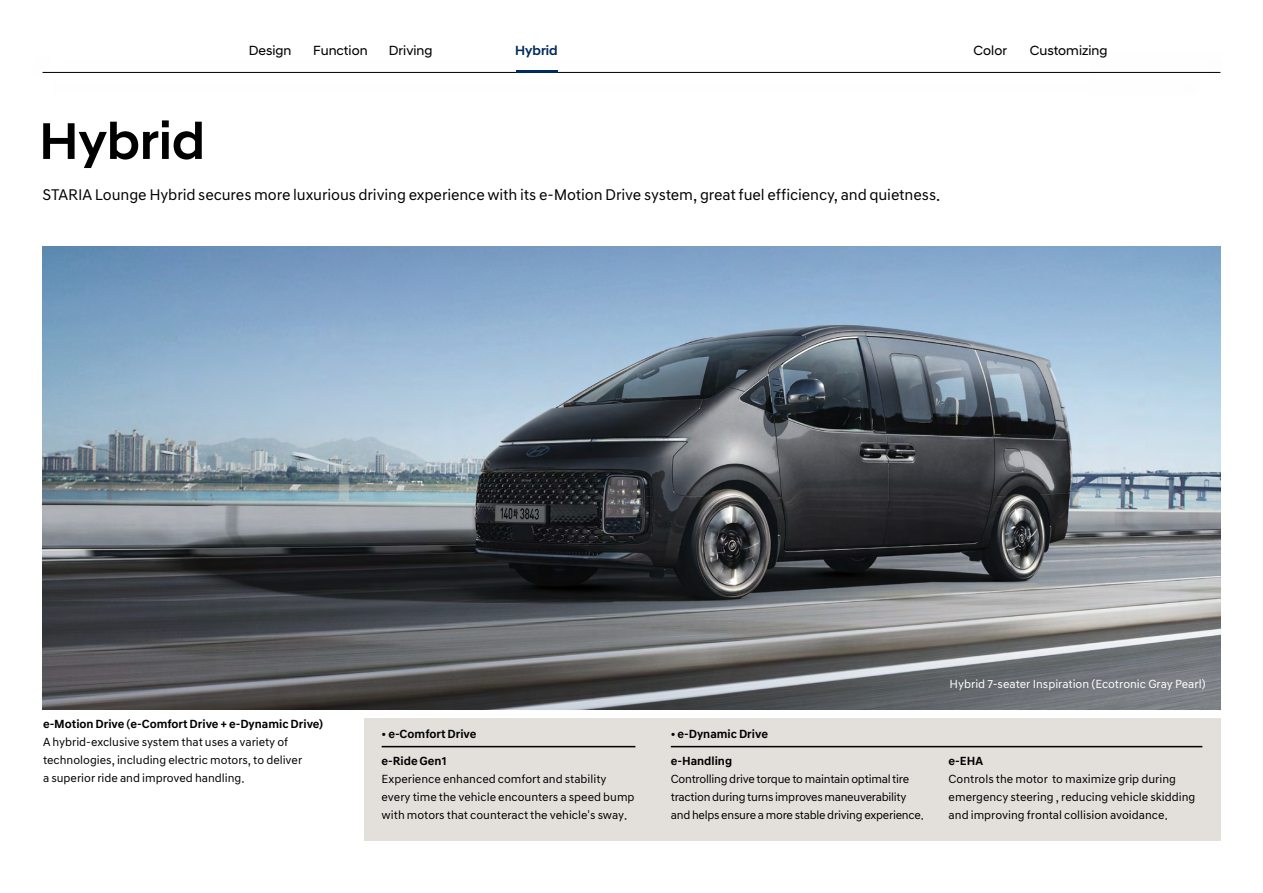
<style>
.page{position:relative;width:1263px;height:893px;background:#fff}
.page>*{position:absolute;margin:0;border:0;box-sizing:border-box;transform-origin:0 0}
.t1{font:52.5px "Hyundai Sans Head KROTF Medium";color:#000}
.t2{font:15.75px "Hyundai Sans Text KROTF Regular";letter-spacing:-.01em;color:#000}
.t3{font:13.5px "Hyundai Sans Head KROTF Regular";color:#000}
.t4{font:13.5px "Hyundai Sans Head KROTF Medium";color:#002b5e}
.t5{font:12px/18px "Hyundai Sans Text KROTF Regular";color:#000}
.t6{font:12px/18px "Hyundai Sans Text KROTF Regular";letter-spacing:-.02em;color:#000}
.t7{font:12px "Hyundai Sans Text KROTF Bold";color:#000}
.t8{font:12px "Hyundai Sans Text KROTF Regular";color:#fff}
.s1{font-family:"Hyundai Sans Text KROTF Medium"}
</style>
<div class="page">
<div style="left:364px;top:719px;width:856px;height:122px;background:#e3dfdb"></div>
<img style="left:43px;top:247px;width:1177px;height:462px">
<hr style="left:382px;top:746px;width:253px;height:1px;background:#000">
<hr style="left:671px;top:746px;width:531px;height:1px;background:#000">
<hr style="left:43px;top:72px;width:1177px;height:1px;background:#000">
<hr style="left:516px;top:70px;width:42px;height:3px;background:#002b5e">
<p class="t3" style="left:249px;top:43px;width:44px">Design</p>
<p class="t3" style="left:313px;top:43px;width:56px">Function</p>
<p class="t3" style="left:389px;top:43px;width:45px">Driving</p>
<p class="t4" style="left:515px;top:43px;width:44px">Hybrid</p>
<p class="t3" style="left:974px;top:43px;width:35px">Color</p>
<p class="t3" style="left:1030px;top:43px;width:79px">Customizing</p>
<h1 class="t1" style="left:39px;top:110px;width:167px">Hybrid</h1>
<h2 class="t2" style="left:43px;top:185px;width:899px">STARIA Lounge Hybrid secures more luxurious driving experience with its e-Motion Drive system, great fuel efficiency, and quietness.</h2>
<p class="t7" style="left:43px;top:717px;width:282px">e-Motion Drive <span class="s1">(</span>e-Comfort Drive + e-Dynamic Drive)</p>
<p class="t5" style="left:43px;top:733px;width:261px">A hybrid-exclusive system that uses a variety of technologies, including electric motors, to deliver a superior ride and improved handling.</p>
<p class="t7" style="left:382px;top:726px;width:96px">• e-Comfort Drive</p>
<p class="t7" style="left:671px;top:726px;width:99px">• e-Dynamic Drive</p>
<p class="t7" style="left:382px;top:753px;width:66px">e-Ride Gen1</p>
<p class="t5" style="left:382px;top:770px;width:254px">Experience enhanced comfort and stability every time the vehicle encounters a speed bump with motors that counteract the vehicle's sway.</p>
<p class="t7" style="left:671px;top:753px;width:63px">e-Handling</p>
<p class="t6" style="left:671px;top:770px;width:254px">Controlling drive torque to maintain optimal tire traction during turns improves maneuverability and helps ensure a more stable driving experience.</p>
<p class="t8" style="left:949px;top:676px;width:258px">Hybrid 7-seater Inspiration (Ecotronic Gray Pearl)</p>
<p class="t7" style="left:949px;top:753px;width:36px">e-EHA</p>
<p class="t5" style="left:949px;top:770px;width:248px">Controls the motor to maximize grip during emergency steering , reducing vehicle skidding and improving frontal collision avoidance.</p>
</div>
